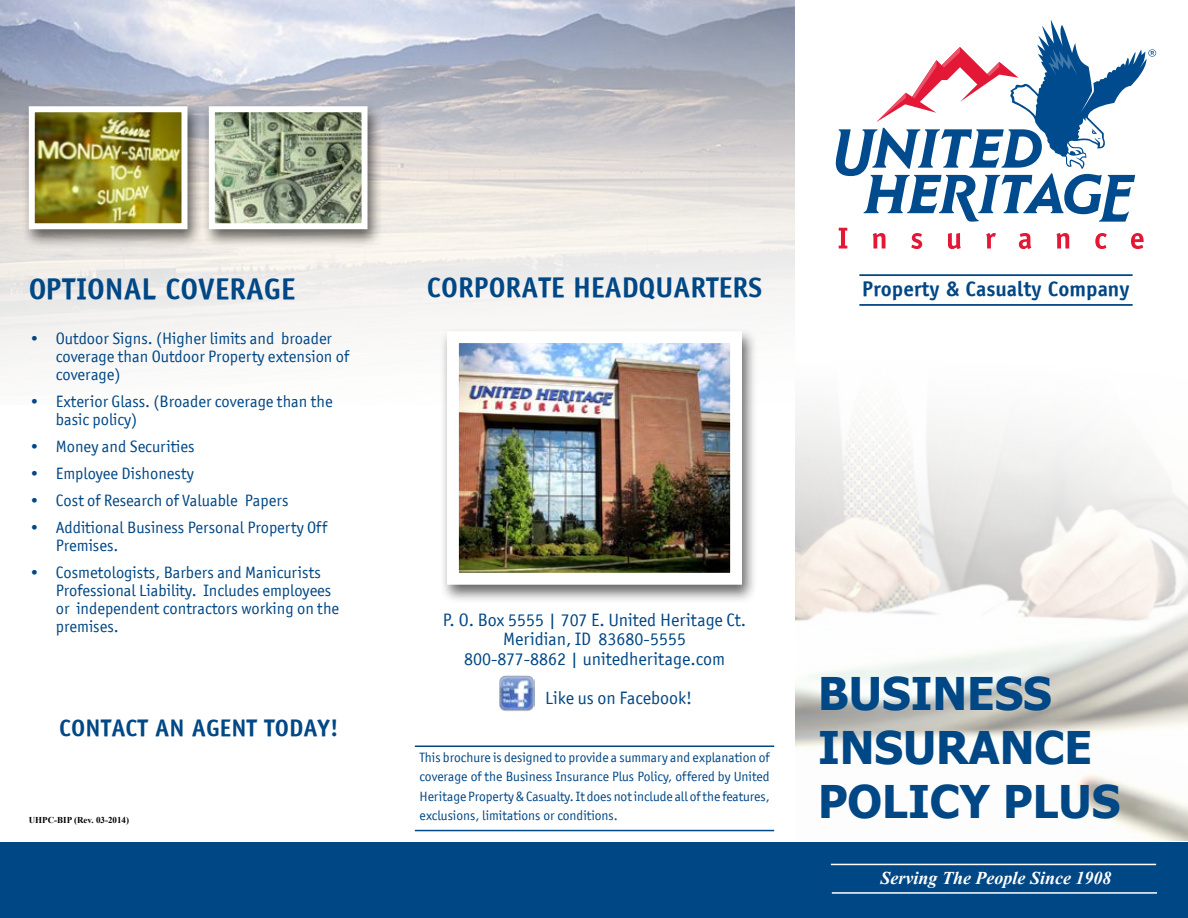
<style>
.page{position:relative;width:1188px;height:918px;background:#fff}
.page>*{position:absolute;margin:0;border:0;box-sizing:border-box;transform-origin:0 0}
.t1{font:700 45px/54px "Tahoma";color:#004785}
.t2{font:700 30px "Officina Sans";color:#004785}
.t3{font:700 28.5px "Officina Sans";color:#004785}
.t4{font:700 24px "Officina Sans";color:#004785}
.t5{font:700 21.3px "Officina Sans";color:#004785}
.t6{font:18px/19.5px "Officina San ITC";color:#004785;text-align:center}
.t7{font:italic 700 18px "Times New Roman";color:#fff}
.t8{font:16.5px/18px "Officina San ITC";color:#004785}
.t9{font:13.5px/19.5px "Officina San ITC";color:#004785;text-align:justify}
.t10{font:700 9px "Times New Roman";color:#000}
</style>
<div class="page">
<img style="left:796px;top:409px;width:392px;height:432px">
<div style="left:0;top:842px;width:1188px;height:76px;background:#004785"></div>
<svg style="left:839px;top:228px;width:305px;height:21px"></svg>
<svg style="left:836px;top:20px;width:320px;height:202px"></svg>
<hr style="left:859px;top:274px;width:274px;height:2px;background:#004785">
<hr style="left:859px;top:304px;width:274px;height:2px;background:#004785">
<hr style="left:831px;top:864px;width:325px;height:1px;background:#fff">
<hr style="left:832px;top:892px;width:325px;height:2px;background:#fff">
<hr style="left:415px;top:746px;width:359px;height:1px;background:#004785">
<hr style="left:415px;top:830px;width:359px;height:1px;background:#004785">
<div style="left:22px;top:103px;width:181px;height:145px;background:#000;opacity:.6"></div>
<img style="left:36px;top:113px;width:145px;height:109px">
<div style="left:29px;top:106px;width:159px;height:123px;border:6px solid #fff"></div>
<div style="left:202px;top:103px;width:181px;height:145px;background:#000;opacity:.6"></div>
<img style="left:216px;top:113px;width:145px;height:109px">
<div style="left:209px;top:106px;width:159px;height:123px;border:6px solid #fff"></div>
<div style="left:440px;top:328px;width:318px;height:276px;background:#000;opacity:.6"></div>
<img style="left:460px;top:344px;width:269px;height:228px">
<div style="left:447px;top:331px;width:295px;height:254px;border:12px solid #fff"></div>
<img style="left:499px;top:675px;width:35px;height:36px">
<h2 class="t2" style="left:29px;top:270px;width:268px">OPTIONAL COVERAGE</h2>
<p class="t8" style="left:56px;top:329px;width:295px;text-indent:-27px">• Outdoor Signs. (Higher limits and broader coverage than Outdoor Property extension of coverage)</p>
<p class="t8" style="left:56px;top:392px;width:278px;text-indent:-27px">• Exterior Glass. (Broader coverage than the basic policy)</p>
<p class="t8" style="left:29px;top:437px;width:167px">• Money and Securities</p>
<p class="t8" style="left:29px;top:464px;width:166px">• Employee Dishonesty</p>
<p class="t8" style="left:29px;top:491px;width:261px">• Cost of Research of Valuable Papers</p>
<p class="t8" style="left:56px;top:518px;width:273px;text-indent:-27px">• Additional Business Personal Property Off<br>Premises.</p>
<p class="t8" style="left:56px;top:563px;width:285px;text-indent:-27px">• Cosmetologists, Barbers and Manicurists Professional Liability. Includes employees or independent contractors working on the premises.</p>
<h3 class="t4" style="left:59px;top:713px;width:281px">CONTACT AN AGENT TO DAY!</h3>
<p class="t10" style="left:29px;top:814px;width:102px">UHPC-BIP (Rev. 03-2014)</p>
<h3 class="t3" style="left:427px;top:270px;width:337px">CORPORATE HEADQUARTERS</h3>
<p class="t5" style="left:862px;top:275px;width:269px">PROPERTY &amp; CASUALTY COMPANY</p>
<p class="t6" style="left:443px;top:610px;width:305px">P. O. Box 5555 | 707 E. United Heritage Ct.<br>Meridian, ID 83680-5555<br>800-877-8862 | unitedheritage.com</p>
<p class="t6" style="left:545px;top:688px;width:148px">Like us on Facebook!</p>
<p class="t9" style="left:419px;top:747px;width:352px">This brochure is designed to provide a summary and explanation of coverage of the Business Insurance Plus Policy, offered by United Heritage Property&amp;Casualty.It does notinclude all ofthe features, exclusions, limitations or conditions.</p>
<h1 class="t1" style="left:818px;top:664px;width:304px">BUSINESS<br>INSURANCE<br>POLICY PLUS</h1>
<p class="t7" style="left:881px;top:865px;width:232px">Serving The People Since 1908</p>
</div>
